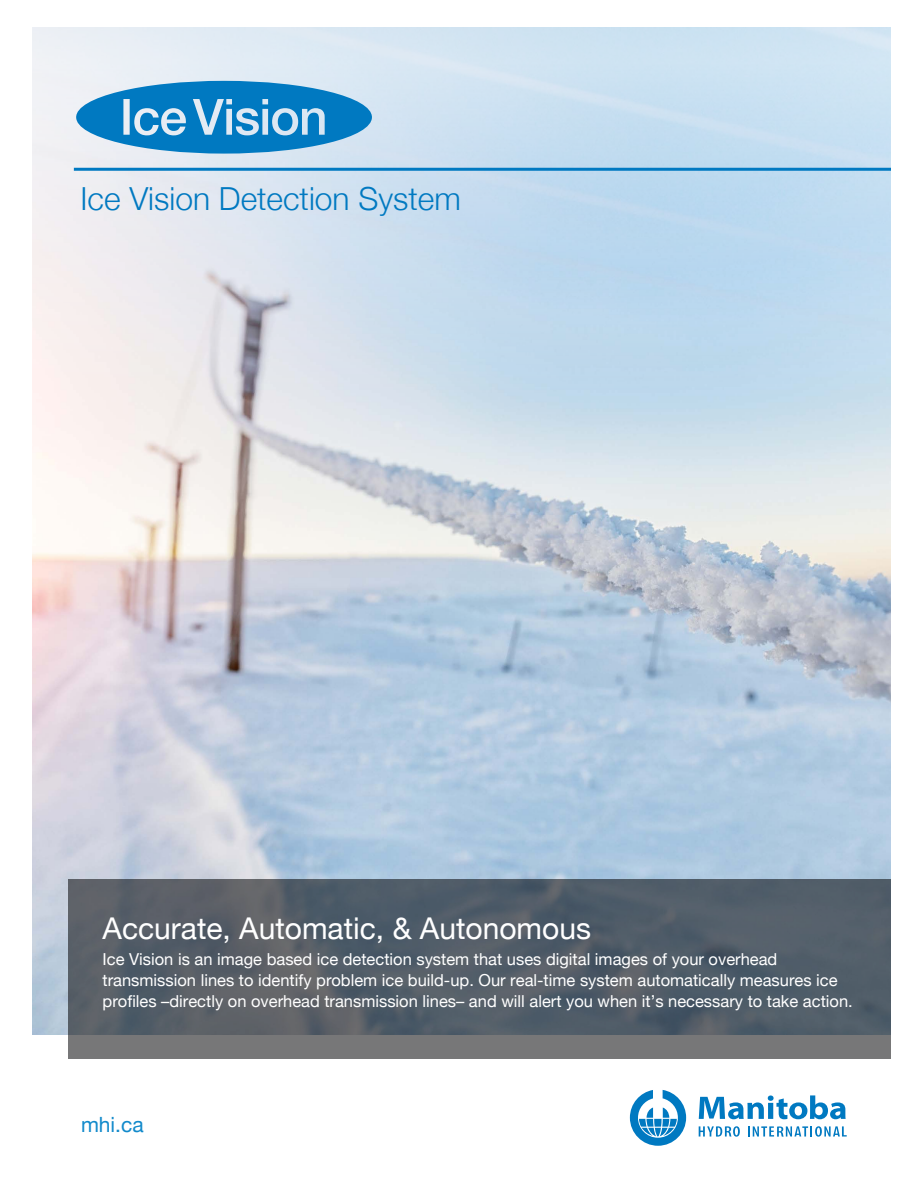
<style>
.page{position:relative;width:918px;height:1188px;background:#fff}
.page>*{position:absolute;margin:0;border:0;box-sizing:border-box;transform-origin:0 0}
.t1{font:300 31.8px "Helvetica Neue";color:#0079c1}
.t2{font:30px "Helvetica Neue";color:#fff}
.t3{font:21px "Helvetica Neue";color:#128acb}
.t4{font:16.5px/21px "Helvetica Neue";color:#fff}
</style>
<div class="page">
<img style="left:32px;top:416px;width:859px;height:619px">
<svg style="left:32px;top:27px;width:859px;height:389px"></svg>
<svg style="left:68px;top:879px;width:823px;height:179px;fill:#545e69"></svg>
<svg style="left:699px;top:1095px;width:147px;height:24px"></svg>
<svg style="left:699px;top:1126px;width:41px;height:11px"></svg>
<svg style="left:748px;top:1126px;width:99px;height:11px"></svg>
<svg style="left:630px;top:1090px;width:56px;height:56px"></svg>
<hr style="left:74px;top:168px;width:817px;height:3px;background:#0079c1">
<svg style="left:76px;top:81px;width:296px;height:73px"></svg>
<h1 class="t1" style="left:81px;top:173px;width:382px">Ice Vision Detection System</h1>
<h2 class="t2" style="left:103px;top:907px;width:490px">Accurate, Automatic, &amp; Autonomous</h2>
<p class="t4" style="left:103px;top:950px;width:752px">Ice Vision is an image based ice detection system that uses digital images of your overhead transmission lines to identify problem ice build-up. Our real-time system automatically measures ice profiles –directly on overhead transmission lines– and will alert you when it’s necessary to take action.</p>
<p class="t3" style="left:81px;top:1110px;width:64px">mhi.ca</p>
</div>
